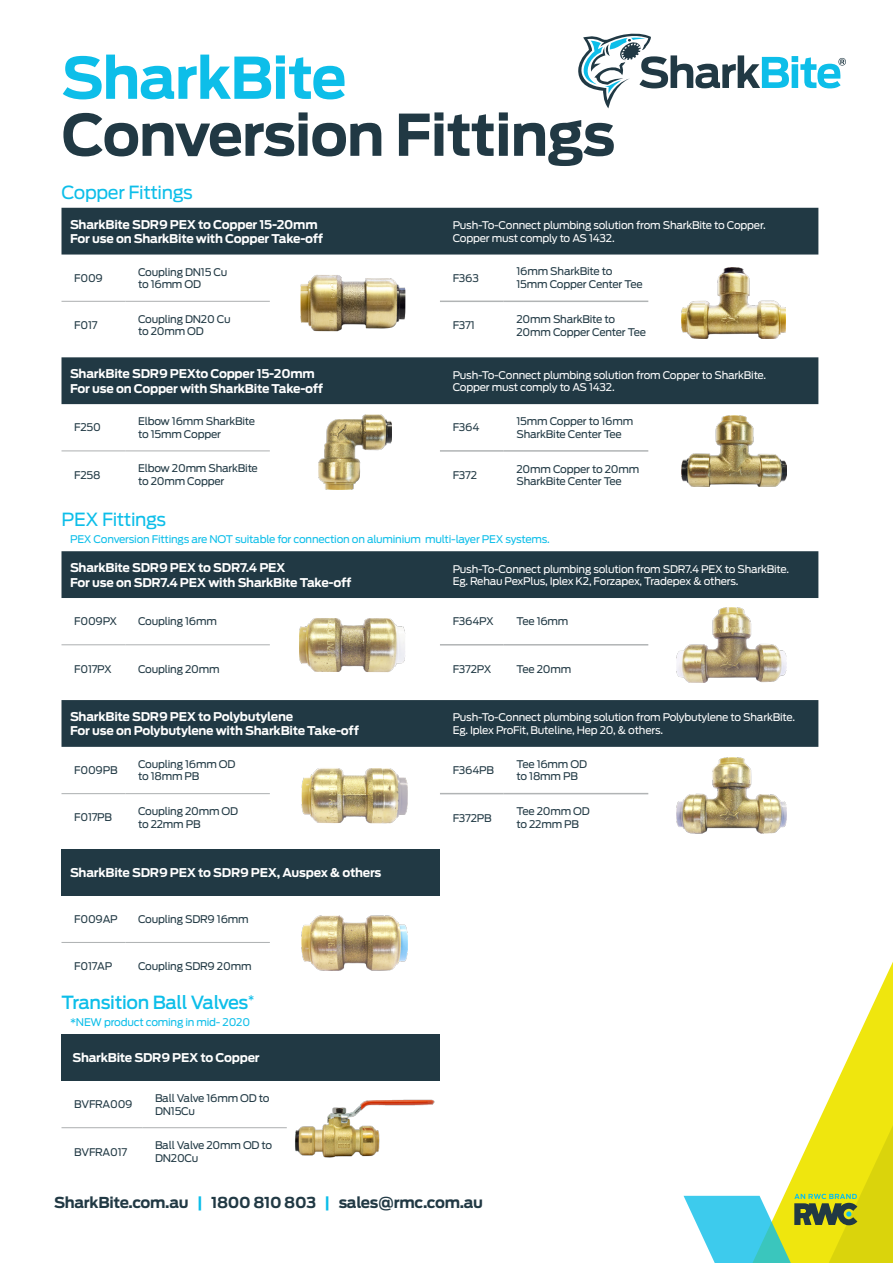
<style>
.page{position:relative;width:893px;height:1263px;background:#fff}
.page>*{position:absolute;margin:0;border:0;box-sizing:border-box;transform-origin:0 0}
.H1_-_Dark_Blue{font:700 57px "Antenna";letter-spacing:-.02em;color:#213944}
.H1_-_Blue{font:700 57px "Antenna";letter-spacing:-.02em;color:#0dbee9}
.Subheading_1{font:18px "Antenna";letter-spacing:-.02em;color:#0dbee9}
.Subheading_1-2{font:500 18px "Antenna";letter-spacing:-.02em;color:#0dbee9}
.t1{font:700 15px "Antenna";letter-spacing:-.02em;color:#213944}
.CF_Table_Header{font:700 12px/14.4px "Antenna";letter-spacing:-.02em;color:#fff}
.Product_Table_Body{font:10.5px/12.6px "Antenna";letter-spacing:-.02em;color:#213944}
.Product_Table_Body-2{font:10.5px/12.6px "Antenna";letter-spacing:-.02em;color:#fff}
.Product_Table_Body-3{font:10.5px "Antenna";letter-spacing:-.02em;color:#0dbee9}
.s1{color:#0dbee9}
</style>
<div class="page">
<svg style="left:578px;top:33px;width:268px;height:75px"></svg>
<svg style="left:838px;top:962px;width:55px;height:117px"></svg>
<svg style="left:684px;top:1079px;width:209px;height:184px"></svg>
<div style="left:62px;top:357px;width:756px;height:47px;background:#213944"></div>
<hr style="left:62px;top:450px;width:63px;height:1px;background:#b1b4b5">
<hr style="left:125px;top:450px;width:145px;height:1px;background:#b1b4b5">
<hr style="left:440px;top:450px;width:64px;height:2px;background:#b1b4b5">
<hr style="left:504px;top:450px;width:144px;height:2px;background:#b1b4b5">
<img style="left:318px;top:415px;width:73px;height:75px">
<img style="left:681px;top:416px;width:106px;height:70px">
<div style="left:62px;top:208px;width:756px;height:47px;background:#213944"></div>
<hr style="left:62px;top:301px;width:63px;height:1px;background:#b1b4b5">
<hr style="left:125px;top:301px;width:145px;height:1px;background:#b1b4b5">
<hr style="left:440px;top:301px;width:64px;height:1px;background:#b1b4b5">
<hr style="left:504px;top:301px;width:144px;height:1px;background:#b1b4b5">
<img style="left:681px;top:268px;width:104px;height:70px">
<img style="left:300px;top:275px;width:105px;height:56px">
<div style="left:62px;top:849px;width:378px;height:47px;background:#213944"></div>
<hr style="left:62px;top:942px;width:63px;height:1px;background:#b1b4b5">
<hr style="left:125px;top:942px;width:145px;height:1px;background:#b1b4b5">
<img style="left:302px;top:916px;width:106px;height:54px">
<div style="left:62px;top:551px;width:756px;height:47px;background:#213944"></div>
<hr style="left:62px;top:644px;width:63px;height:1px;background:#b1b4b5">
<hr style="left:125px;top:644px;width:145px;height:1px;background:#b1b4b5">
<hr style="left:440px;top:644px;width:64px;height:1px;background:#b1b4b5">
<hr style="left:504px;top:644px;width:144px;height:1px;background:#b1b4b5">
<img style="left:299px;top:618px;width:106px;height:54px">
<img style="left:677px;top:608px;width:110px;height:74px">
<div style="left:62px;top:700px;width:756px;height:47px;background:#213944"></div>
<hr style="left:62px;top:793px;width:63px;height:1px;background:#b1b4b5">
<hr style="left:125px;top:793px;width:145px;height:1px;background:#b1b4b5">
<hr style="left:440px;top:793px;width:64px;height:1px;background:#b1b4b5">
<hr style="left:504px;top:793px;width:144px;height:1px;background:#b1b4b5">
<img style="left:301px;top:768px;width:107px;height:55px">
<img style="left:677px;top:758px;width:110px;height:75px">
<div style="left:62px;top:1034px;width:378px;height:47px;background:#213944"></div>
<hr style="left:62px;top:1127px;width:80px;height:1px;background:#b1b4b5">
<hr style="left:142px;top:1127px;width:145px;height:1px;background:#b1b4b5">
<img style="left:295px;top:1099px;width:140px;height:59px">
<p class="H1_-_Blue" style="left:62px;top:44px;width:287px">SharkBite</p>
<p class="H1_-_Dark_Blue" style="left:62px;top:101px;width:555px">Conversion Fittings</p>
<p class="Subheading_1" style="left:62px;top:182px;width:133px">Copper Fittings</p>
<p class="CF_Table_Header" style="left:70px;top:217px;width:255px">SharkBite SDR9 PEX to Copper 15-20mm<br>For use on SharkBite with Copper Take-off</p>
<p class="Product_Table_Body-2" style="left:453px;top:219px;width:315px">Push-To-Connect plumbing solution from SharkBite to Copper.<br>Copper must comply to AS 1432.</p>
<p class="Product_Table_Body" style="left:74px;top:272px;width:30px">F009</p>
<p class="Product_Table_Body" style="left:138px;top:265px;width:91px">Coupling DN15 Cu to 16mm OD</p>
<p class="Product_Table_Body" style="left:453px;top:272px;width:28px">F363</p>
<p class="Product_Table_Body" style="left:516px;top:265px;width:128px">16mm SharkBite to<br>15mm Copper Center Tee</p>
<p class="Product_Table_Body" style="left:74px;top:319px;width:25px">F017</p>
<p class="Product_Table_Body" style="left:138px;top:313px;width:94px">Coupling DN20 Cu to 20mm OD</p>
<p class="Product_Table_Body" style="left:453px;top:319px;width:24px">F371</p>
<p class="Product_Table_Body" style="left:516px;top:313px;width:131px">20mm SharkBite to<br>20mm Copper Center Tee</p>
<p class="CF_Table_Header" style="left:70px;top:367px;width:255px">SharkBite SDR9 PEXto Copper 15-20mm<br>For use on Copper with SharkBite Take-off</p>
<p class="Product_Table_Body-2" style="left:453px;top:369px;width:315px">Push-To-Connect plumbing solution from Copper to SharkBite.<br>Copper must comply to AS 1432.</p>
<p class="Product_Table_Body" style="left:74px;top:421px;width:28px">F250</p>
<p class="Product_Table_Body" style="left:138px;top:415px;width:119px">Elbow 16mm SharkBite to 15mm Copper</p>
<p class="Product_Table_Body" style="left:453px;top:421px;width:28px">F364</p>
<p class="Product_Table_Body" style="left:516px;top:415px;width:118px">15mm Copper to 16mm<br>SharkBite Center Tee</p>
<p class="Product_Table_Body" style="left:74px;top:469px;width:28px">F258</p>
<p class="Product_Table_Body" style="left:138px;top:462px;width:121px">Elbow 20mm SharkBite to 20mm Copper</p>
<p class="Product_Table_Body" style="left:453px;top:469px;width:26px">F372</p>
<p class="Product_Table_Body" style="left:516px;top:462px;width:124px">20mm Copper to 20mm<br>SharkBite Center Tee</p>
<p class="Subheading_1" style="left:62px;top:508px;width:106px">PEX Fittings</p>
<p class="Product_Table_Body-3" style="left:70px;top:533px;width:481px">PEX Conversion Fittings are NOT suitable for connection on aluminium multi-layer PEX systems.</p>
<p class="CF_Table_Header" style="left:70px;top:561px;width:283px">SharkBite SDR9 PEX to SDR7.4 PEX<br>For use on SDR7.4 PEX with SharkBite Take-off</p>
<p class="Product_Table_Body-2" style="left:453px;top:562px;width:338px">Push-To-Connect plumbing solution from SDR7.4 PEX to SharkBite.</p>
<p class="Product_Table_Body-2" style="left:453px;top:575px;width:287px">Eg. Rehau PexPlus, Iplex K2, Forzapex, Tradepex &amp; others.</p>
<p class="Product_Table_Body" style="left:74px;top:615px;width:44px">F009PX</p>
<p class="Product_Table_Body" style="left:138px;top:615px;width:80px">Coupling 16mm</p>
<p class="Product_Table_Body" style="left:453px;top:615px;width:43px">F364PX</p>
<p class="Product_Table_Body" style="left:516px;top:615px;width:53px">Tee 16mm</p>
<p class="Product_Table_Body" style="left:74px;top:662px;width:39px">F017PX</p>
<p class="Product_Table_Body" style="left:138px;top:662px;width:83px">Coupling 20mm</p>
<p class="Product_Table_Body" style="left:453px;top:663px;width:40px">F372PX</p>
<p class="Product_Table_Body" style="left:516px;top:663px;width:56px">Tee 20mm</p>
<p class="CF_Table_Header" style="left:70px;top:709px;width:290px">SharkBite SDR9 PEX to Polybutylene<br>For use on Polybutylene with SharkBite Take-off</p>
<p class="Product_Table_Body-2" style="left:453px;top:711px;width:344px">Push-To-Connect plumbing solution from Polybutylene to SharkBite.</p>
<p class="Product_Table_Body-2" style="left:453px;top:724px;width:212px">Eg. Iplex ProFit, Buteline, Hep 20, &amp; others.</p>
<p class="Product_Table_Body" style="left:74px;top:764px;width:45px">F009PB</p>
<p class="Product_Table_Body" style="left:138px;top:758px;width:99px">Coupling 16mm OD to 18mm PB</p>
<p class="Product_Table_Body" style="left:453px;top:764px;width:43px">F364PB</p>
<p class="Product_Table_Body" style="left:516px;top:758px;width:72px">Tee 16mm OD to 18mm PB</p>
<p class="Product_Table_Body" style="left:74px;top:811px;width:39px">F017PB</p>
<p class="Product_Table_Body" style="left:138px;top:805px;width:102px">Coupling 20mm OD to 22mm PB</p>
<p class="Product_Table_Body" style="left:453px;top:811px;width:41px">F372PB</p>
<p class="Product_Table_Body" style="left:516px;top:805px;width:75px">Tee 20mm OD to 22mm PB</p>
<p class="CF_Table_Header" style="left:70px;top:865px;width:313px">SharkBite SDR9 PEX to SDR9 PEX, Auspex &amp; others</p>
<p class="Product_Table_Body" style="left:74px;top:913px;width:45px">F009AP</p>
<p class="Product_Table_Body" style="left:138px;top:913px;width:112px">Coupling SDR9 16mm</p>
<p class="Product_Table_Body" style="left:74px;top:960px;width:40px">F017AP</p>
<p class="Product_Table_Body" style="left:138px;top:960px;width:115px">Coupling SDR9 20mm</p>
<p class="Subheading_1-2" style="left:62px;top:991px;width:194px">Transition Ball Valves<sup>*</sup></p>
<p class="Product_Table_Body-3" style="left:70px;top:1015px;width:182px">*NEW product coming in mid- 2020</p>
<p class="CF_Table_Header" style="left:72px;top:1051px;width:189px">SharkBite SDR9 PEX to Copper</p>
<p class="Product_Table_Body" style="left:74px;top:1098px;width:60px">BVFRA009</p>
<p class="Product_Table_Body" style="left:155px;top:1092px;width:116px">Ball Valve 16mm OD to<br>DN15Cu</p>
<p class="Product_Table_Body" style="left:74px;top:1145px;width:54px">BVFRA017</p>
<p class="Product_Table_Body" style="left:155px;top:1139px;width:119px">Ball Valve 20mm OD to<br>DN20Cu</p>
<h3 class="t1" style="left:54px;top:1193px;width:430px">SharkBite.com.au <span class="s1">|</span> 1800 810 803 <span class="s1">|</span> sales@rmc.com.au</h3>
</div>
